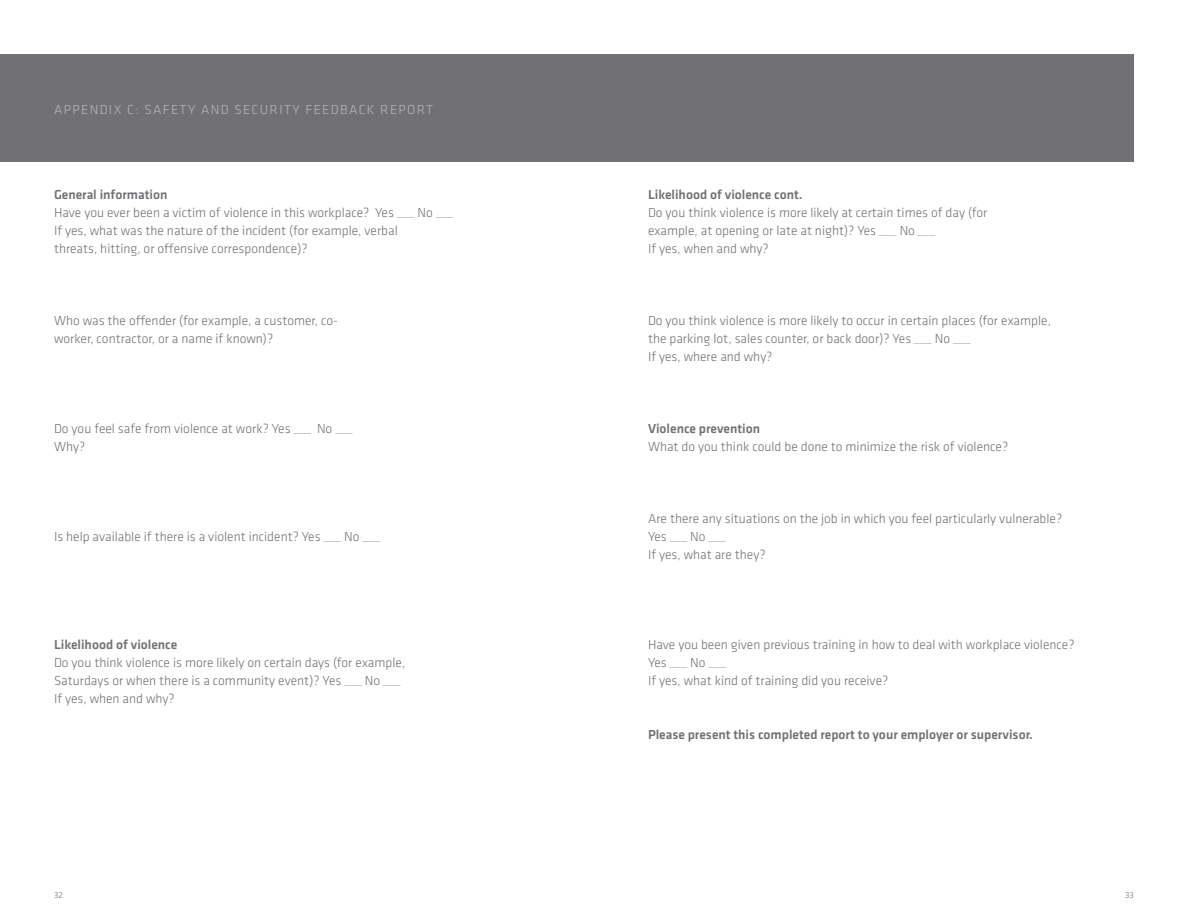
<style>
.page{position:relative;width:1188px;height:918px;background:#fff}
.page>*{position:absolute;margin:0;border:0;box-sizing:border-box;transform-origin:0 0}
.t1{font:300 13.5px/18px "Klavika";color:#717074}
.t2{font:500 13.5px "Klavika";color:#717074}
.t3{font:300 13.5px "Klavika";color:#b8b7b9}
.t4{font:300 9px "Klavika";color:#717074}
</style>
<div class="page">
<div style="left:0;top:54px;width:594px;height:108px;background:#717074"></div>
<div style="left:594px;top:54px;width:540px;height:108px;background:#717074"></div>
<p class="t3" style="left:54px;top:102px;width:19px">Appendi</p>
<p class="t3" style="left:114px;top:102px;width:49px">x C: Safety</p>
<p class="t3" style="left:201px;top:102px;width:10px">and</p>
<p class="t3" style="left:234px;top:102px;width:10px">security</p>
<p class="t3" style="left:305px;top:102px;width:10px">feedback</p>
<p class="t3" style="left:380px;top:102px;width:10px">report</p>
<p class="t2" style="left:54px;top:186px;width:115px">General information</p>
<p class="t1" style="left:54px;top:204px;width:401px">H ave you ever been a victim of violence in this workplace? Yes ___ No ___<br>If yes, what was the nature of the incident (for example, verbal<br>threats, hitting, or offensive correspondence)?</p>
<p class="t1" style="left:54px;top:311px;width:286px">Who was the offender (for example, a customer, co&shy;worker, contractor, or a name if known)?</p>
<p class="t1" style="left:54px;top:419px;width:300px">Do you feel safe from violence at work? Yes ___ No ___<br>Why?</p>
<p class="t1" style="left:54px;top:527px;width:328px">Is help available if there is a violent incident? Yes ___ No ___</p>
<p class="t2" style="left:54px;top:635px;width:125px">Likelihood of violence</p>
<p class="t1" style="left:54px;top:653px;width:353px">Do you think violence is more likely on certain days (for example,<br>Saturdays or when there is a community event)? Yes ___ No ___<br>If yes, when and why?</p>
<p class="t2" style="left:648px;top:185px;width:156px">Likelihood of violence cont.</p>
<p class="t1" style="left:648px;top:203px;width:341px">Do you think violence is more likely at certain times of day (for example, at opening or late at night)? Yes ___ No ___<br>If yes, when and why?</p>
<p class="t1" style="left:648px;top:311px;width:405px">Do you think violence is more likely to occur in certain places (for example, the parking lot, sales counter, or back door)? Yes ___ No ___<br>If yes, where and why?</p>
<p class="t2" style="left:648px;top:419px;width:114px">Violence prevention</p>
<p class="t1" style="left:648px;top:437px;width:362px">What do you think could be done to minimize the risk of violence?</p>
<p class="t1" style="left:648px;top:509px;width:416px">Are there any situations on the job in which you feel particularly vulnerable?<br>Yes ___ No ___<br>If yes, what are they?</p>
<p class="t1" style="left:648px;top:635px;width:428px">Have you been given previous training in how to deal with workplace violence?<br>Yes ___ No ___<br>If yes, what kind of training did you receive?</p>
<p class="t2" style="left:648px;top:725px;width:386px">Please present this completed report to your employer or supervisor.</p>
<p class="t4" style="left:54px;top:889px;width:10px">32</p>
<p class="t4" style="left:1125px;top:889px;width:10px">33</p>
</div>
